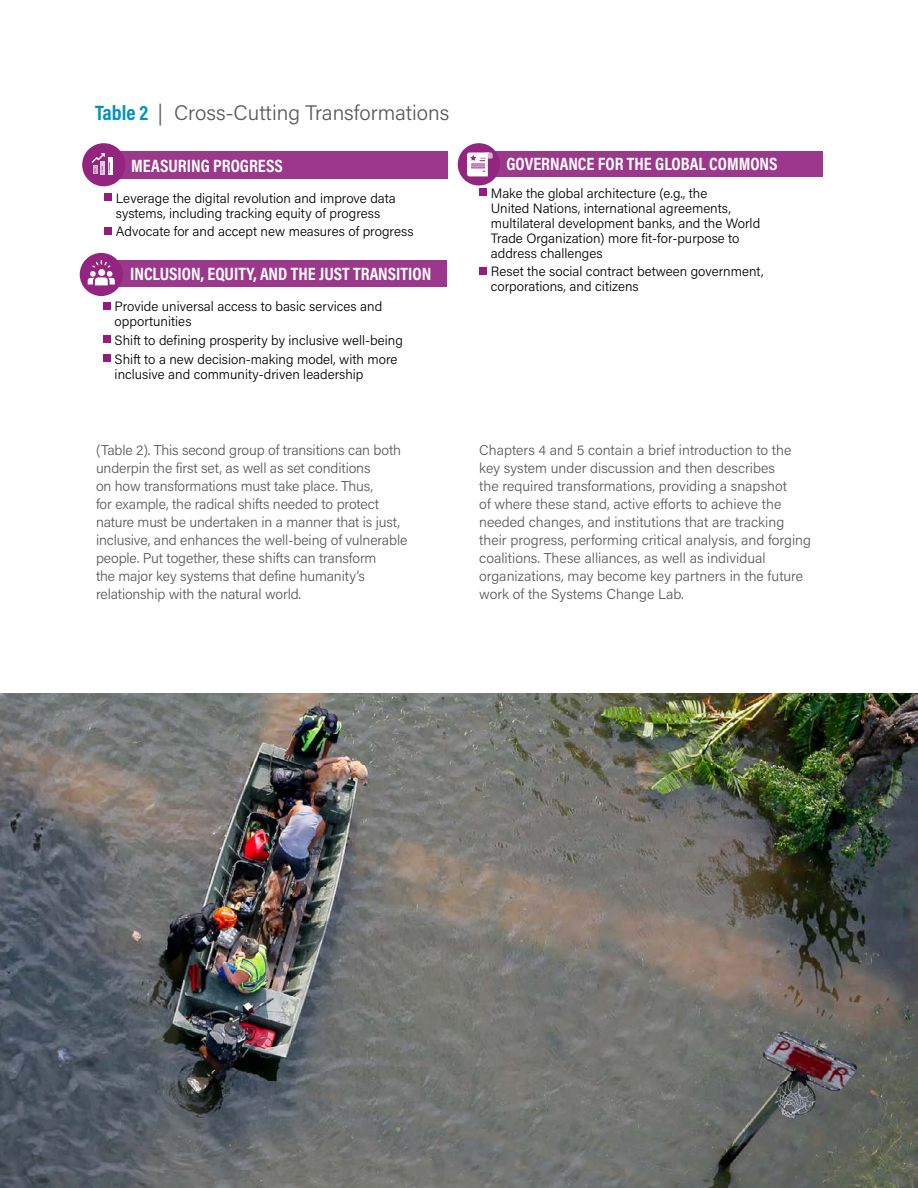
<style>
.page{position:relative;width:918px;height:1188px;background:#fff}
.page>*{position:absolute;margin:0;border:0;box-sizing:border-box;transform-origin:0 0}
.t1{font:300 21px "Acumin Pro";color:#58595b}
.t2{font:700 18px "Acumin Pro Cond";color:#fff}
.t3{font:300 14.25px/18px "Acumin Pro";letter-spacing:-.005em;color:#58595b}
.t4{font:300 13.5px/15px "Acumin Pro";color:#000}
.s1{font-family:"Acumin Pro Cond";font-weight:700;color:#0092c3}
.s2{font-family:"Acumin Pro Cond";font-size:55.5px;color:#941b82}
</style>
<div class="page">
<div style="left:95px;top:151px;width:352px;height:28px;background:#9c388b"></div>
<div style="left:94px;top:261px;width:353px;height:26px;background:#9c388b"></div>
<div style="left:470px;top:151px;width:353px;height:25px;background:#9c388b"></div>
<div style="left:458px;top:143px;width:42px;height:43px;background:#932581;border-radius:50%"></div>
<svg style="left:467px;top:152px;width:26px;height:24px"></svg>
<div style="left:82px;top:143px;width:43px;height:43px;background:#932581;border-radius:50%"></div>
<div style="left:93px;top:166px;width:5px;height:8px;background:#d2b3ce"></div>
<hr style="left:101px;top:161px;width:4px;height:13px;background:#e1cedf">
<hr style="left:108px;top:157px;width:4px;height:17px;background:#fff">
<svg style="left:92px;top:153px;width:18px;height:20px"></svg>
<div style="left:80px;top:253px;width:43px;height:43px;background:#932581;border-radius:50%"></div>
<svg style="left:88px;top:260px;width:27px;height:25px"></svg>
<img style="left:0;top:693px;width:918px;height:495px">
<h1 class="t1" style="left:95px;top:99px;width:356px"><span class="s1">Table 2</span> | Cross-Cutting Transformations</h1>
<p class="t2" style="left:131px;top:154px;width:153px">MEASURING PROGRESS</p>
<p class="t4" style="left:101px;top:190px;width:296px;text-align:center"><span class="s2">•</span>Leverage the digital revolution and improve data systems, including tracking equity of progress</p>
<p class="t4" style="left:101px;top:224px;width:314px"><span class="s2">•</span>Advocate for and accept new measures of progress</p>
<p class="t2" style="left:130px;top:262px;width:303px">INCLUSION, EQUITY, AND THE JUST TRANSITION</p>
<p class="t4" style="left:115px;top:299px;width:269px;text-indent:-15px"><span class="s2">•</span>Provide universal access to basic services and opportunities</p>
<p class="t4" style="left:100px;top:332px;width:304px"><span class="s2">•</span>Shift to defining prosperity by inclusive well-being</p>
<p class="t4" style="left:115px;top:351px;width:284px;text-indent:-15px"><span class="s2">•</span>Shift to a new decision-making model, with more inclusive and community-driven leadership</p>
<p class="t3" style="left:96px;top:441px;width:313px">(Table 2). This second group of transitions can both underpin the first set, as well as set conditions<br>on how transformations must take place. Thus,<br>for example, the radical shifts needed to protect nature must be undertaken in a manner that is just, inclusive, and enhances the well-being of vulnerable people. Put together, these shifts can transform<br>the major key systems that define humanity’s relationship with the natural world.</p>
<p class="t2" style="left:506px;top:152px;width:273px">GOVERNANCE FOR THE GLOBAL COMMONS</p>
<p class="t4" style="left:491px;top:185px;width:271px;text-indent:-15px"><span class="s2">•</span>Make the global architecture (e.g., the<br>United Nations, international agreements, multilateral development banks, and the World Trade Organization) more fit-for-purpose to address challenges</p>
<p class="t4" style="left:491px;top:264px;width:274px;text-indent:-15px"><span class="s2">•</span>Reset the social contract between government, corporations, and citizens</p>
<p class="t3" style="left:479px;top:441px;width:333px">Chapters 4 and 5 contain a brief introduction to the key system under discussion and then describes<br>the required transformations, providing a snapshot<br>of where these stand, active efforts to achieve the needed changes, and institutions that are tracking their progress, performing critical analysis, and forging coalitions. These alliances, as well as individual organizations, may become key partners in the future work of the Systems Change Lab.</p>
</div>
